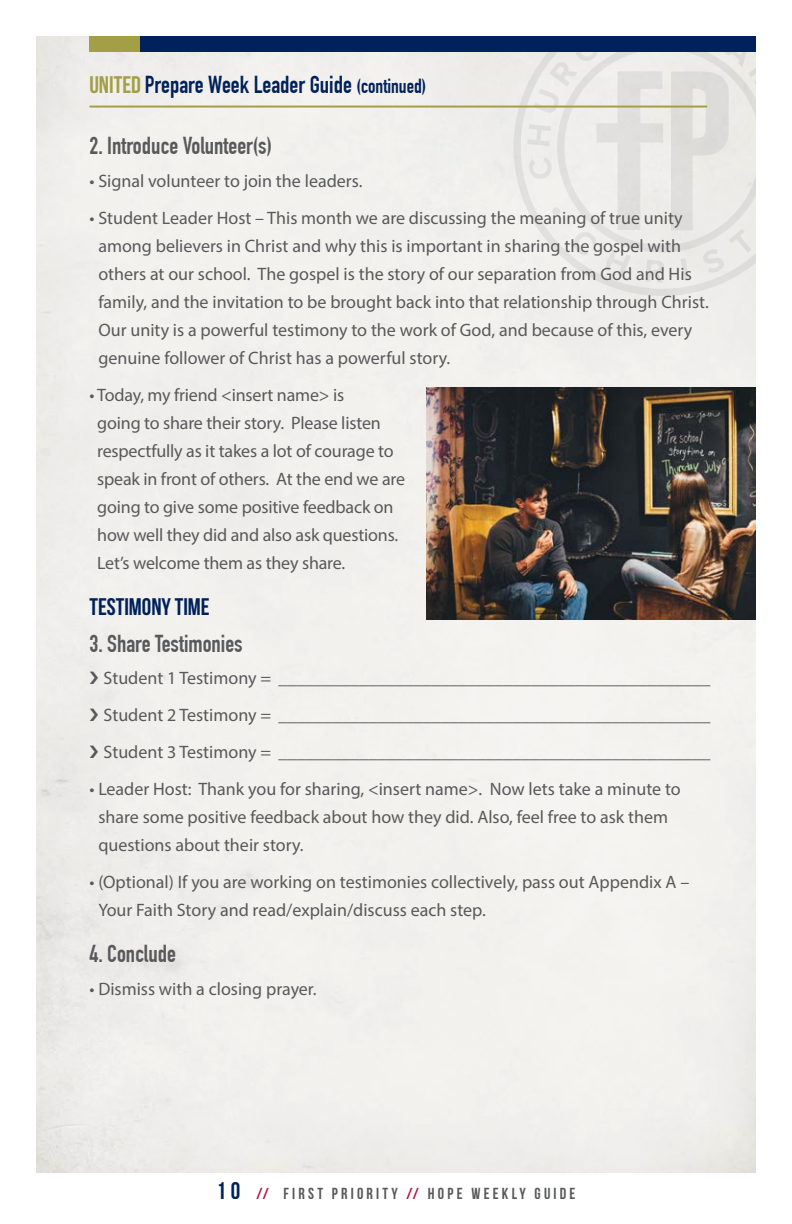
<style>
.page{position:relative;width:792px;height:1224px;background:#fff}
.page>*{position:absolute;margin:0;border:0;box-sizing:border-box;transform-origin:0 0}
.t1{font:700 24px "DIN Condensed";color:#58595b}
.t2{font:700 24px "DIN Condensed";color:#00215b}
.t3{font:24px "Bebas Neue";color:#00215b}
.t4{font:18px/28px "Myriad Pro";color:#58595b}
.t5{font:16px "Bebas Neue";letter-spacing:.2em;color:#58595b}
.s1{font-family:"Bebas Neue";font-weight:400;color:#a39f46}
.s2{font-size:20px}
.s3{font-size:24px;color:#00215b}
.s4{color:#b30838}
</style>
<div class="page">
<div style="left:36px;top:36px;width:720px;height:1136px;background:#f2f1ee"></div>
<svg style="left:514px;top:51px;width:242px;height:245px;background:#e8e7e4"></svg>
<div style="left:140px;top:36px;width:616px;height:15px;background:#00215b"></div>
<div style="left:89px;top:36px;width:51px;height:15px;background:#a39f46"></div>
<hr style="left:89px;top:106px;width:618px;height:2px;background:#a39f46">
<img style="left:426px;top:387px;width:330px;height:233px">
<svg style="left:90px;top:672px;width:8px;height:12px"></svg>
<svg style="left:90px;top:709px;width:8px;height:12px"></svg>
<svg style="left:90px;top:746px;width:8px;height:12px"></svg>
<h1 class="t2" style="left:89px;top:76px;width:338px"><span class="s1">UNITED</span> Prepare Week Leader Guide <span class="s2">(continued)</span></h1>
<h1 class="t1" style="left:89px;top:137px;width:184px">2. Introduce Volunteer(s)</h1>
<p class="t4" style="left:89px;top:166px;width:274px">• Signal volunteer to join the leaders.</p>
<p class="t4" style="left:98px;top:203px;width:612px;text-indent:-9px">• Student Leader Host – This month we are discussing the meaning of true unity among believers in Christ and why this is important in sharing the gospel with others at our school. The gospel is the story of our separation from God and His family, and the invitation to be brought back into that relationship through Christ.<br>Our unity is a powerful testimony to the work of God, and because of this, every genuine follower of Christ has a powerful story.</p>
<p class="t4" style="left:97px;top:380px;width:309px;text-indent:-8px">• Today, my friend &lt;insert name&gt; is<br>going to share their story. Please listen respectfully as it takes a lot of courage to speak in front of others. At the end we are going to give some positive feedback on how well they did and also ask questions.<br>Let’s welcome them as they share.</p>
<h1 class="t3" style="left:89px;top:593px;width:122px">TESTIMONY TIME</h1>
<h1 class="t1" style="left:89px;top:634px;width:155px">3. Share Testimonies</h1>
<p class="t4" style="left:104px;top:659px;width:608px;line-height:37px;text-align:justify">Student 1 Testimony = ________________________________________________ Student 2 Testimony = ________________________________________________ Student 3 Testimony = ________________________________________________</p>
<p class="t4" style="left:98px;top:775px;width:584px;text-indent:-9px">• Leader Host: Thank you for sharing, &lt;insert name&gt;. Now lets take a minute to share some positive feedback about how they did. Also, feel free to ask them questions about their story.</p>
<p class="t4" style="left:98px;top:868px;width:593px;text-indent:-9px">• (Optional) If you are working on testimonies collectively, pass out Appendix A –<br>Your Faith Story and read/explain/discuss each step.</p>
<h1 class="t1" style="left:89px;top:945px;width:88px">4. Conclude</h1>
<p class="t4" style="left:89px;top:975px;width:229px">• Dismiss with a closing prayer.</p>
<p class="t5" style="left:217px;top:1184px;width:360px"><span class="s3">10</span> <span class="s4">//</span> FIRST PRIORITY <span class="s4">//</span> HOPE WEEKLY GUIDE</p>
</div>
